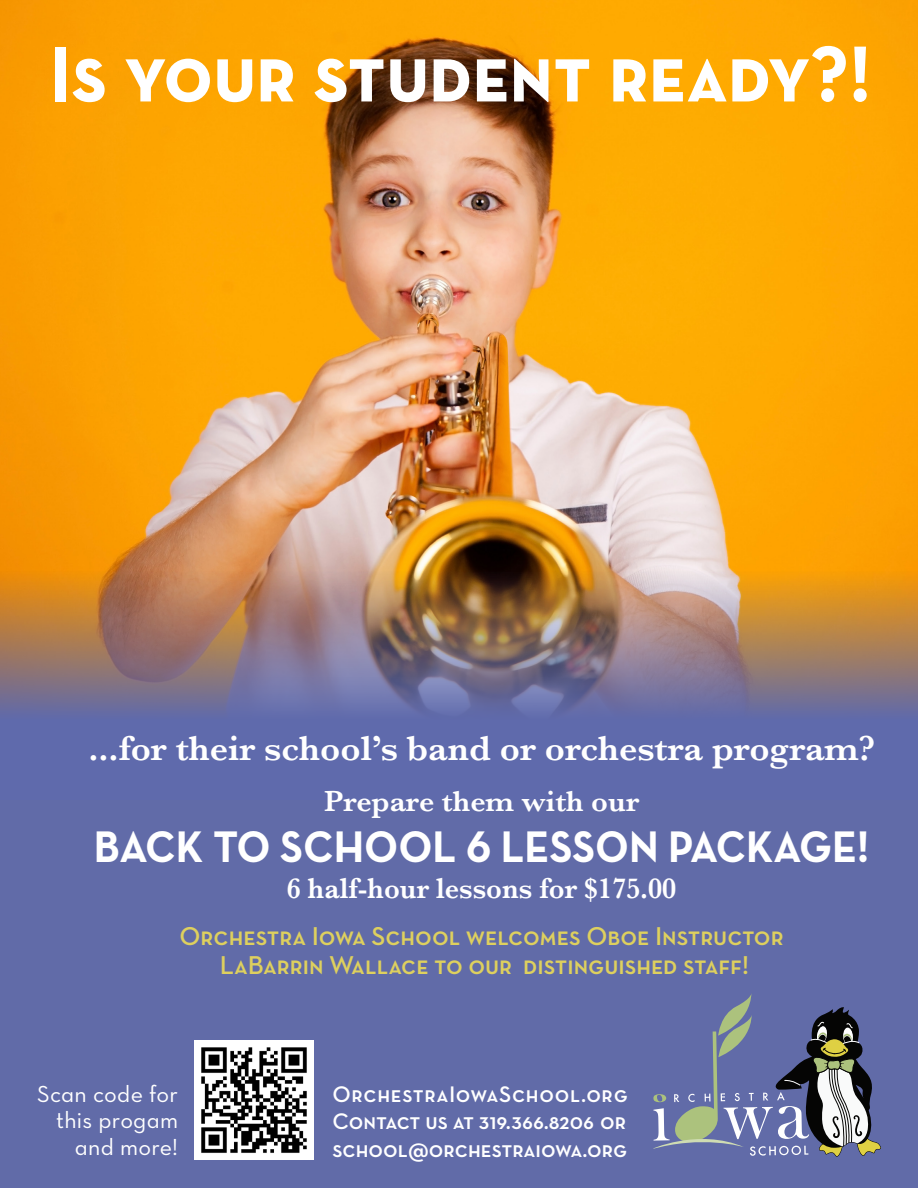
<style>
.page{position:relative;width:918px;height:1188px;background:#fff}
.page>*{position:absolute;margin:0;border:0;box-sizing:border-box;transform-origin:0 0}
.t1{font:80.7px "Neutra Text Bold SC Alt";color:#fff;scale:.96 1}
.t2{font:45px "Neutra Text Bold Alt";color:#fff;scale:.95 1}
.t3{font:600 36px "Baskerville";color:#fff}
.t4{font:600 30px "Baskerville";color:#fff;scale:.94 1}
.t5{font:600 30px "Baskerville";color:#fff}
.t6{font:26.25px "Neutra Text Demi SC Alt";color:#ded05e}
.t7{font:23.7px "Neutra Text Book Alt";letter-spacing:.01em;color:#fff}
.t8{font:22.95px "Neutra Text Demi SC Alt";color:#fff}
.t9{font:22.95px "Neutra Text Demi SC Alt";letter-spacing:.03em;color:#fff}
</style>
<div class="page">
<img style="left:0;top:0;width:918px;height:571px">
<div style="left:0;top:800px;width:918px;height:388px;background:#616ba8"></div>
<img style="left:0;top:571px;width:918px;height:229px">
<img style="left:195px;top:1040px;width:118px;height:119px">
<svg style="left:653px;top:994px;width:228px;height:163px"></svg>
<p class="t1" style="left:49px;top:24px;width:858px">Is your student ready?!</p>
<p class="t3" style="left:88px;top:723px;width:788px">...for their school’s band or orchestra program?</p>
<p class="t5" style="left:324px;top:780px;width:317px">Prepare them with our</p>
<p class="t2" style="left:94px;top:819px;width:818px">BACK TO SCHOOL 6 LESSON PACKAGE!</p>
<p class="t4" style="left:287px;top:867px;width:416px">6 half-hour lessons for $175.00</p>
<p class="t6" style="left:180px;top:920px;width:606px">Orchestra Iowa School welcomes Oboe Instructor</p>
<p class="t6" style="left:220px;top:949px;width:531px">LaBarrin Wallace to our distinguished staff!</p>
<p class="t7" style="left:37px;top:1080px;width:142px">Scan code for</p>
<p class="t7" style="left:56px;top:1106px;width:123px">this progam</p>
<p class="t7" style="left:75px;top:1132px;width:105px">and more!</p>
<p class="t9" style="left:332px;top:1080px;width:297px">OrchestraIowaSchool.org</p>
<p class="t8" style="left:332px;top:1107px;width:295px">Contact us at 319.366.8206 or</p>
<p class="t8" style="left:332px;top:1135px;width:296px">school@orchestraiowa.org</p>
</div>
